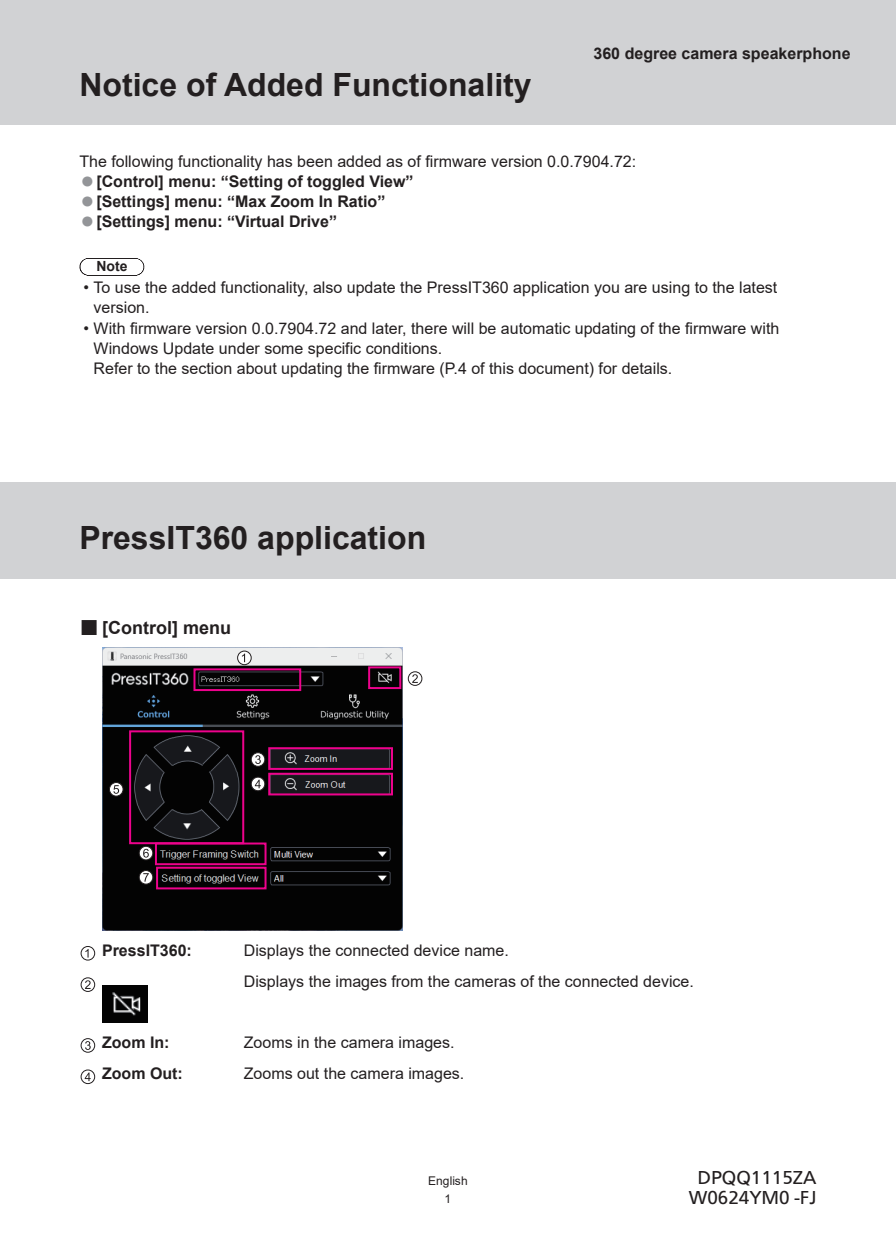
<style>
.page{position:relative;width:896px;height:1248px;background:#fff}
.page>*{position:absolute;margin:0;border:0;box-sizing:border-box;transform-origin:0 0}
.t1{font:700 32px "Arial";color:#231f20}
.t2{font:700 18px "Arial";color:#231f20}
.t3{font:16px/20px "Arial";color:#231f20}
.t4{font:700 16px "Arial";color:#231f20}
.t5{font:16px/20px "PUD Sans serif M";color:#231f20;text-align:center}
.t6{font:700 14px "Arial";color:#231f20}
.t7{font:12px/18px "Arial";color:#231f20;text-align:center}
.s1{font-weight:400;font-size:23.2px;color:#939598}
.s2{font-weight:400;font-size:32.4px}
</style>
<div class="page">
<div style="left:0;top:0;width:896px;height:125px;background:#d1d2d4"></div>
<svg style="left:88px;top:258px;width:48px;height:1px"></svg>
<div style="left:0;top:482px;width:896px;height:96px;background:#d1d2d4"></div>
<img style="left:102px;top:648px;width:300px;height:282px">
<div style="left:129px;top:730px;width:115px;height:114px;border:2px solid #ed028c"></div>
<div style="left:268px;top:747px;width:125px;height:22px;border:2px solid #ed028c"></div>
<div style="left:193px;top:668px;width:108px;height:23px;border:2px solid #ed028c"></div>
<div style="left:368px;top:666px;width:33px;height:23px;border:2px solid #ed028c"></div>
<svg style="left:238px;top:651px;width:13px;height:13px"></svg>
<div style="left:237px;top:650px;width:15px;height:15px;border:1px solid #231f20;border-radius:50%"></div>
<svg style="left:242px;top:653px;width:3px;height:9px"></svg>
<div style="left:408px;top:671px;width:14px;height:14px;border:1px solid #231f20;border-radius:50%"></div>
<svg style="left:412px;top:674px;width:6px;height:9px"></svg>
<svg style="left:251px;top:752px;width:14px;height:14px"></svg>
<div style="left:251px;top:752px;width:14px;height:14px;border:1px solid #231f20;border-radius:50%"></div>
<svg style="left:255px;top:755px;width:6px;height:9px"></svg>
<svg style="left:251px;top:777px;width:14px;height:13px"></svg>
<div style="left:251px;top:776px;width:14px;height:15px;border:1px solid #231f20;border-radius:50%"></div>
<svg style="left:255px;top:779px;width:6px;height:9px"></svg>
<svg style="left:109px;top:782px;width:14px;height:14px"></svg>
<div style="left:109px;top:782px;width:14px;height:14px;border:1px solid #231f20;border-radius:50%"></div>
<svg style="left:113px;top:785px;width:6px;height:8px"></svg>
<div style="left:268px;top:772px;width:125px;height:23px;border:2px solid #ed028c"></div>
<div style="left:155px;top:842px;width:111px;height:23px;border:2px solid #ed028c"></div>
<div style="left:156px;top:866px;width:110px;height:23px;border:2px solid #ed028c"></div>
<svg style="left:139px;top:846px;width:14px;height:13px"></svg>
<div style="left:139px;top:845px;width:14px;height:15px;border:1px solid #231f20;border-radius:50%"></div>
<svg style="left:143px;top:848px;width:6px;height:9px"></svg>
<svg style="left:139px;top:870px;width:14px;height:14px"></svg>
<div style="left:139px;top:870px;width:14px;height:14px;border:1px solid #231f20;border-radius:50%"></div>
<svg style="left:143px;top:873px;width:6px;height:8px"></svg>
<div style="left:81px;top:946px;width:14px;height:14px;border:1px solid #231f20;border-radius:50%"></div>
<svg style="left:85px;top:949px;width:4px;height:8px"></svg>
<svg style="left:81px;top:977px;width:14px;height:14px"></svg>
<div style="left:81px;top:977px;width:14px;height:14px;border:1px solid #231f20;border-radius:50%"></div>
<svg style="left:85px;top:980px;width:6px;height:8px"></svg>
<img style="left:102px;top:985px;width:45px;height:37px">
<svg style="left:81px;top:1038px;width:14px;height:14px"></svg>
<div style="left:81px;top:1038px;width:14px;height:14px;border:1px solid #231f20;border-radius:50%"></div>
<svg style="left:85px;top:1041px;width:6px;height:8px"></svg>
<svg style="left:81px;top:1069px;width:14px;height:14px"></svg>
<div style="left:81px;top:1069px;width:14px;height:14px;border:1px solid #231f20;border-radius:50%"></div>
<svg style="left:85px;top:1072px;width:6px;height:8px"></svg>
<h1 class="t1" style="left:79px;top:62px;width:454px">Notice of Added Functionality</h1>
<p class="t4" style="left:593px;top:42px;width:259px">360 degree camera speakerphone</p>
<p class="t3" style="left:79px;top:151px;width:558px">The following functionality has been added as of firmware version 0.0.7904.72:</p>
<p class="t4" style="left:81px;top:170px;width:334px"><span class="s1">●</span>[Control] menu: “Setting of toggled View”</p>
<p class="t4" style="left:81px;top:190px;width:306px"><span class="s1">●</span>[Settings] menu: “Max Zoom In Ratio”</p>
<p class="t4" style="left:81px;top:210px;width:258px"><span class="s1">●</span>[Settings] menu: “Virtual Drive”</p>
<p class="t6" style="left:96px;top:256px;width:33px">Note</p>
<p class="t3" style="left:94px;top:278px;width:685px;text-indent:-10px">• To use the added functionality, also update the PressIT360 application you are using to the latest version.</p>
<p class="t3" style="left:94px;top:318px;width:687px;text-indent:-10px">• With firmware version 0.0.7904.72 and later, there will be automatic updating of the firmware with<br>Windows Update under some specific conditions.<br>Refer to the section about updating the firmware (P.4 of this document) for details.</p>
<h1 class="t1" style="left:79px;top:515px;width:348px">PressIT360 application</h1>
<p class="t2" style="left:79px;top:614px;width:153px"><span class="s2">■</span> [Control] menu</p>
<p class="t4" style="left:102px;top:938px;width:91px">PressIT360:</p>
<p class="t3" style="left:244px;top:934px;width:451px;line-height:31.4px">Displays the connected device name.<br>Displays the images from the cameras of the connected device.</p>
<p class="t4" style="left:102px;top:1030px;width:69px">Zoom In:</p>
<p class="t3" style="left:244px;top:1031px;width:212px">Zooms in the camera images.</p>
<p class="t4" style="left:102px;top:1061px;width:82px">Zoom Out:</p>
<p class="t3" style="left:244px;top:1063px;width:222px">Zooms out the camera images.</p>
<p class="t7" style="left:428px;top:1171px;width:41px">English<br>1</p>
<p class="t5" style="left:689px;top:1166px;width:129px">DPQQ1115ZA<br>W0624YM0 -FJ</p>
</div>
